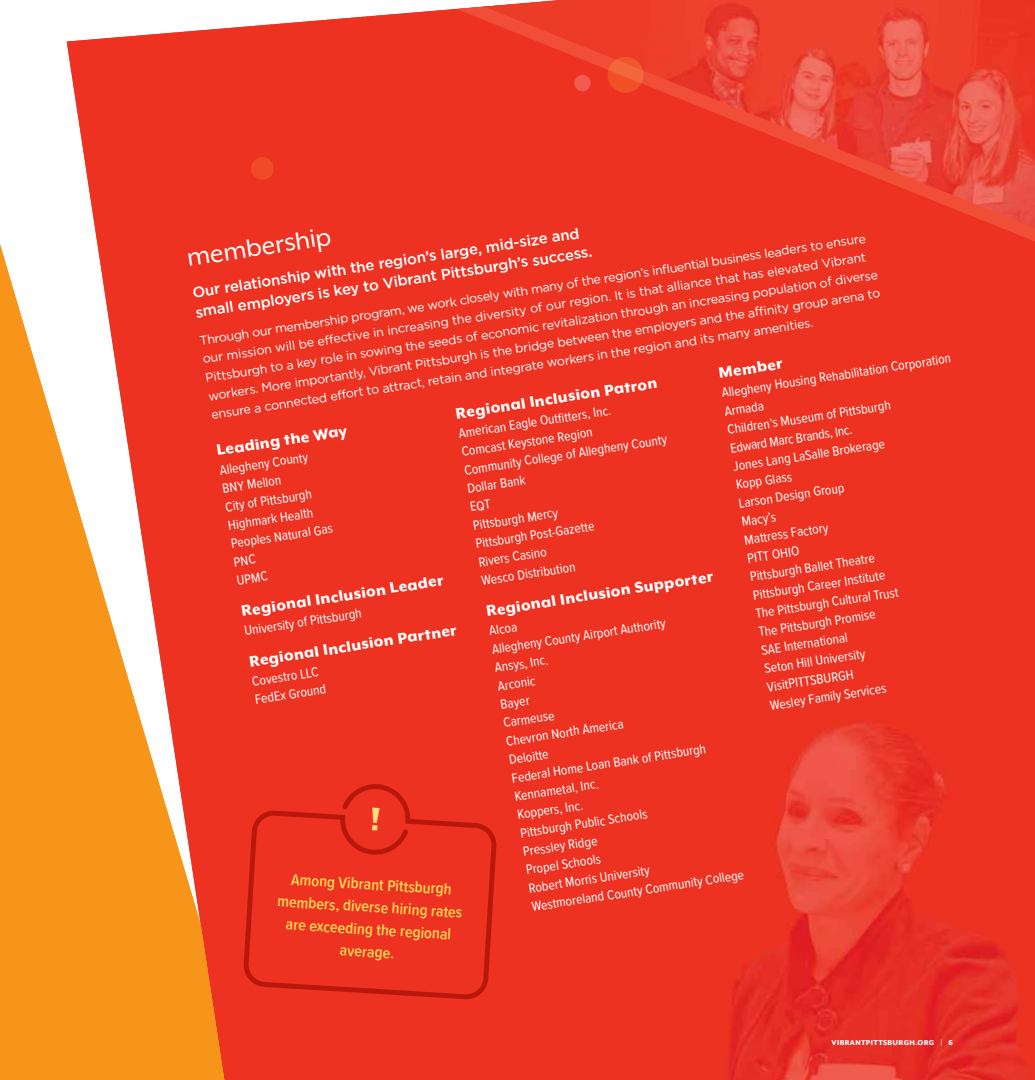
<style>
.page{position:relative;width:1035px;height:1080px;background:#fff}
.page>*{position:absolute;margin:0;border:0;box-sizing:border-box;transform-origin:0 0}
.t1{font:28.75px "Mr Eaves XL Mod OT";color:#fff}
.t2{font:800 17.5px "Mr Eaves XL Mod OT";color:#fff}
.t3{font:600 16.25px/22.5px "Proxima Nova Cond";color:#ffd456;text-align:center}
.t4{font:500 15px/20px "Gotham";color:#fff}
.t5{font:13.75px/18.6px "Proxima Nova Cond";color:#fff}
.t6{font:12.5px/18.6px "Gotham";color:#fff}
.t7{font:800 8.12px "Mr Eaves XL Mod OT";letter-spacing:.04em;color:#fff}
</style>
<div class="page">
<img style="left:67px;top:9px;width:968px;height:1071px">
<img style="left:0;top:244px;width:224px;height:836px">
<svg style="left:250px;top:157px;width:25px;height:23px"></svg>
<svg style="left:243px;top:783px;width:254px;height:217px;background:#e82f1f"></svg>
<img style="left:480px;top:0;width:555px;height:7px">
<svg style="left:456px;top:7px;width:579px;height:235px;background:#ec3c2b"></svg>
<svg style="left:574px;top:74px;width:17px;height:18px"></svg>
<svg style="left:605px;top:56px;width:40px;height:37px"></svg>
<svg style="left:371px;top:808px;width:9px;height:23px"></svg>
<p class="t4" style="left:191px;top:283px;width:403px;rotate:-9deg">Our relationship with the region’s large, mid-size and small employers is key to Vibrant Pittsburgh’s success.</p>
<h1 class="t1" style="left:185px;top:244px;width:147px;rotate:-9deg">membership</h1>
<p class="t6" style="left:198px;top:333px;width:682px;rotate:-9deg">Through our membership program, we work closely with many of the region’s infl uential business leaders to ensure our mission will be effective in increasing the diversity of our region. It is that alliance that has elevated Vibrant Pittsburgh to a key role in sowing the seeds of economic revitalization through an increasing population of diverse workers. More importantly, Vibrant Pittsburgh is the bridge between the employers and the affi nity group arena to ensure a connected effort to attract, retain and integrate workers in the region and its many amenities.</p>
<p class="t5" style="left:719px;top:384px;width:235px;rotate:-9deg">Allegheny Housing Rehabilitation Corporation<br>Armada<br>Children’s Museum of Pittsburgh<br>Edward Marc Brands, Inc.<br>Jones Lang LaSalle Brokerage<br>Kopp Glass<br>Larson Design Group<br>Macy’s<br>Mattress Factory<br>PITT OHIO<br>Pittsburgh Ballet Theatre<br>Pittsburgh Career Institute<br>The Pittsburgh Cultural Trust<br>The Pittsburgh Promise<br>SAE International<br>Seton Hill University<br>VisitPITTSBURGH<br>Wesley Family Services</p>
<p class="t2" style="left:717px;top:364px;width:66px;rotate:-9deg">Member</p>
<p class="t2" style="left:454px;top:405px;width:205px;rotate:-9deg">Regional Inclusion Patron</p>
<p class="t5" style="left:457px;top:424px;width:207px;rotate:-9deg">American Eagle Outfi tters, Inc.<br>Comcast Keystone Region<br>Community College of Allegheny County<br>Dollar Bank<br>EQT<br>Pittsburgh Mercy<br>Pittsburgh Post-Gazette<br>Rivers Casino<br>Wesco Distribution</p>
<p class="t2" style="left:215px;top:442px;width:133px;rotate:-9deg">Leading the Way</p>
<p class="t5" style="left:218px;top:461px;width:104px;rotate:-9deg">Allegheny County<br>BNY Mellon<br>City of Pittsburgh<br>Highmark Health<br>Peoples Natural Gas<br>PNC<br>UPMC</p>
<p class="t2" style="left:485px;top:603px;width:231px;rotate:-9deg">Regional Inclusion Supporter</p>
<p class="t5" style="left:487px;top:621px;width:216px;rotate:-9deg">Alcoa<br>Allegheny County Airport Authority<br>Ansys, Inc.<br>Arconic<br>Bayer<br>Carmeuse<br>Chevron North America<br>Deloitte<br>Federal Home Loan Bank of Pittsburgh<br>Kennametal, Inc.<br>Koppers, Inc.<br>Pittsburgh Public Schools<br>Pressley Ridge<br>Propel Schools<br>Robert Morris University<br>Westmoreland County Community College</p>
<p class="t2" style="left:240px;top:603px;width:206px;rotate:-9deg">Regional Inclusion Leader</p>
<p class="t5" style="left:243px;top:621px;width:120px;rotate:-9deg">University of Pittsburgh</p>
<p class="t2" style="left:248px;top:653px;width:211px;rotate:-9deg">Regional Inclusion Partner</p>
<p class="t5" style="left:251px;top:672px;width:73px;rotate:-9deg">Covestro LLC<br>FedEx Ground</p>
<p class="t3" style="left:279px;top:868px;width:187px;rotate:3deg">Among Vibrant Pittsburgh members, diverse hiring rates are exceeding the regional average.</p>
<p class="t7" style="left:832px;top:1039px;width:123px">VIBRANTPITTSBURGH.ORG | 6</p>
</div>
